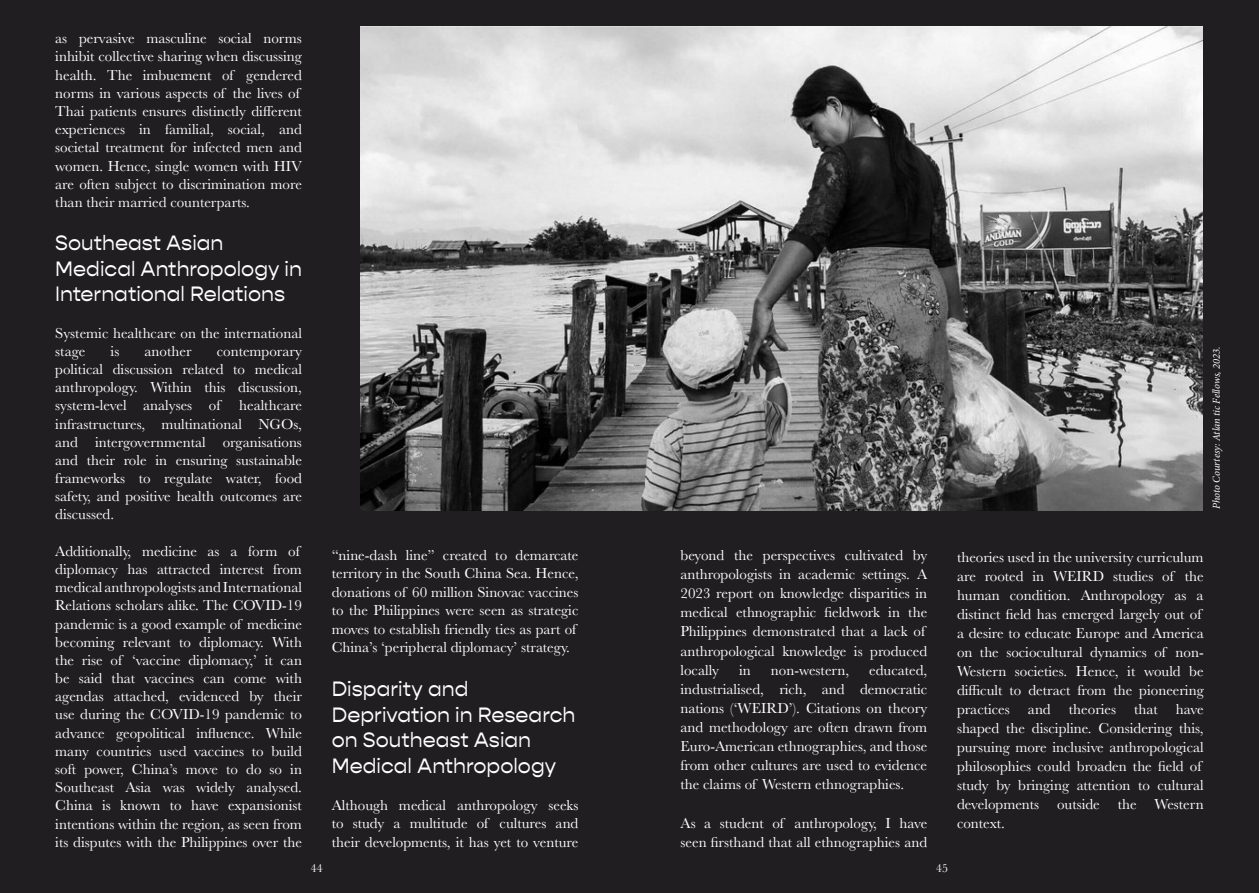
<style>
.page{position:relative;width:1259px;height:893px;background:#211e22}
.page>*{position:absolute;margin:0;border:0;box-sizing:border-box;transform-origin:0 0}
.Section_Header{font:21px/25.7px "Gopher";color:#fff}
.NA_paragraph{font:15px/18.1px "Baskerville";color:#fff}
.NA_paragraph-2{font:12px "Baskerville";color:#fff}
.t1{font:italic 10.5px "Minion Pro";letter-spacing:-.01em;color:#fff}
</style>
<div class="page">
<img style="left:360px;top:27px;width:842px;height:483px">
<p class="NA_paragraph" style="left:55px;top:30px;width:248px">as pervasive masculine social norms inhibit collective sharing when discussing health. The imbuement of gendered norms in various aspects of the lives of Thai patients ensures distinctly different experiences in familial, social, and societal treatment for infected men and women. Hence, single women with HIV are often subject to discrimination more than their married counterparts.</p>
<p class="Section_Header" style="left:55px;top:231px;width:248px">Southeast Asian<br>Medical Anthropology in<br>International Relations</p>
<p class="NA_paragraph" style="left:55px;top:324px;width:248px">Systemic healthcare on the international stage</p>
<p class="NA_paragraph" style="left:111px;top:342px;width:10px">is</p>
<p class="NA_paragraph" style="left:145px;top:342px;width:48px">another</p>
<p class="NA_paragraph" style="left:55px;top:342px;width:248px;text-align:justify;text-indent:161px">contemporary political discussion related to medical anthropology. Within this discussion, system-level analyses of healthcare infrastructures, multinational NGOs, and intergovernmental organisations and their role in ensuring sustainable frameworks to regulate water, food safety, and positive health outcomes are discussed.</p>
<p class="NA_paragraph" style="left:55px;top:542px;width:248px">Additionally, medicine as a form of diplomacy has attracted interest from medical anthropologists and International Relations scholars alike. The COVID-19 pandemic is a good example of medicine becoming relevant to diplomacy. With the rise of ‘vaccine diplomacy,’ it can be said that vaccines can come with agendas attached, evidenced by their use during the COVID-19 pandemic to advance geopolitical influence. While many countries used vaccines to build soft power, China’s move to do so in Southeast Asia was widely analysed.<br>China is known to have expansionist intentions within the region, as seen from its disputes with the Philippines over the</p>
<p class="NA_paragraph-2" style="left:311px;top:860px;width:13px">44</p>
<p class="NA_paragraph" style="left:332px;top:546px;width:248px">“nine-dash line” created to demarcate territory in the South China Sea. Hence, donations of 60 million Sinovac vaccines to the Philippines were seen as strategic moves to establish friendly ties as part of China’s ‘peripheral diplomacy’ strategy.</p>
<p class="Section_Header" style="left:332px;top:676px;width:245px">Disparity and<br>Deprivation in Research on Southeast Asian<br>Medical Anthropology</p>
<p class="NA_paragraph" style="left:332px;top:796px;width:248px;text-align:justify">Although medical anthropology seeks to study a multitude of cultures and their developments, it has yet to venture</p>
<p class="t1" style="left:1209px;top:509px;width:164px;rotate:-90deg">Photo Courtesy: Atlan tic Fellows, 2023.</p>
<p class="NA_paragraph" style="left:680px;top:546px;width:248px;line-height:19px">beyond the perspectives cultivated by anthropologists in academic settings. A 2023 report on knowledge disparities in medical ethnographic fieldwork in the Philippines demonstrated that a lack of anthropological knowledge is produced locally</p>
<p class="NA_paragraph" style="left:680px;top:660px;width:248px;line-height:19px;text-align:justify;text-indent:189px">educated, industrialised, rich, and democratic nations (‘WEIRD’). Citations on theory and methodology are often drawn from Euro-American ethnographies, and those from other cultures are used to evidence the claims of Western ethnographies.</p>
<p class="NA_paragraph" style="left:680px;top:813px;width:248px;line-height:19px">As a student of anthropology, I have seen firsthand that all ethnographies and</p>
<p class="NA_paragraph" style="left:739px;top:661px;width:13px">in</p>
<p class="NA_paragraph" style="left:771px;top:661px;width:80px">non-western,</p>
<p class="NA_paragraph-2" style="left:936px;top:860px;width:13px">45</p>
<p class="NA_paragraph" style="left:957px;top:548px;width:248px;line-height:19px">theories used in the university curriculum are rooted in WEIRD studies of the human condition. Anthropology as a distinct field has emerged largely out of a desire to educate Europe and America on the sociocultural dynamics of non-Western societies. Hence, it would be difficult to detract from the pioneering practices and theories that have shaped the discipline. Considering this, pursuing more inclusive anthropological philosophies could broaden the field of study by bringing attention to cultural developments outside the Western context.</p>
</div>
